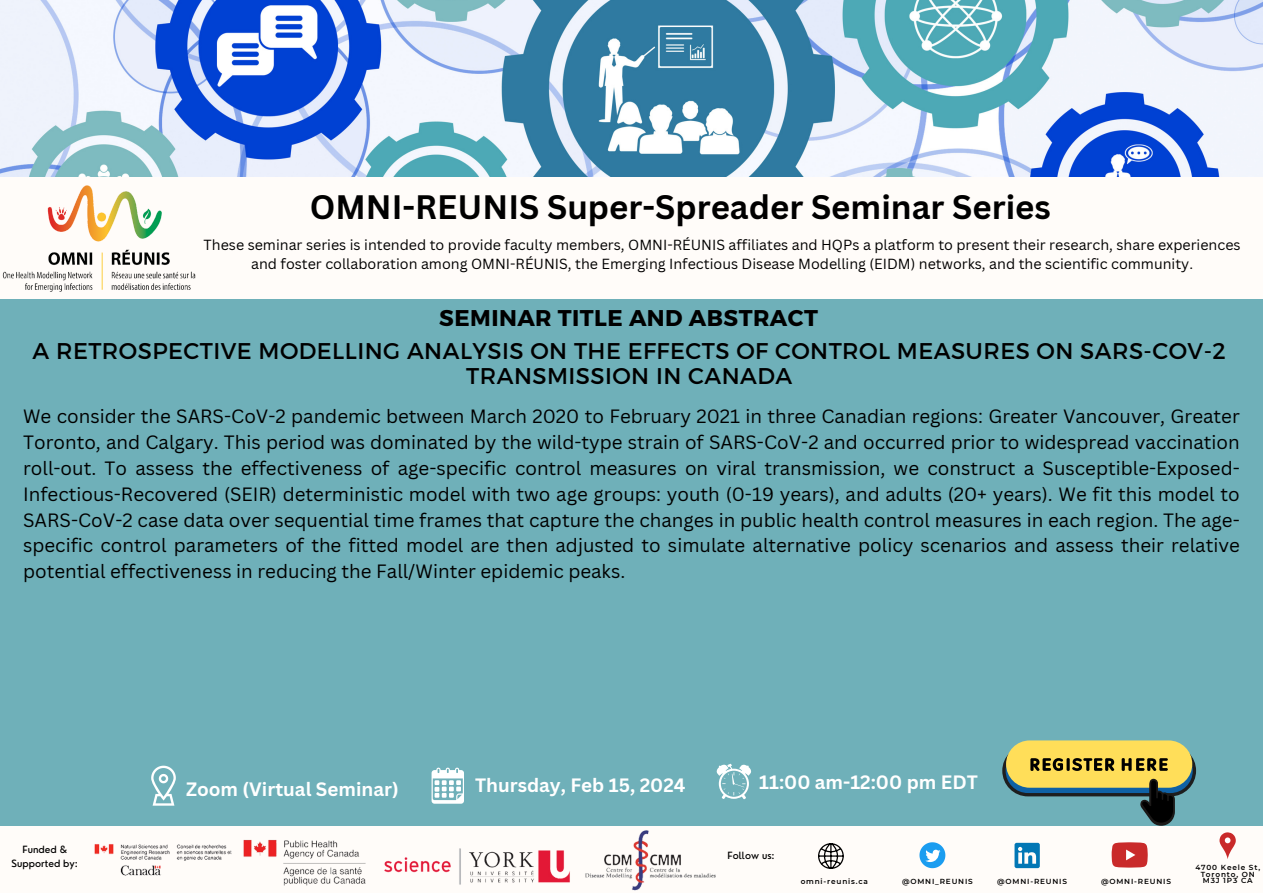
<style>
.page{position:relative;width:1263px;height:893px;background:#fffcf9}
.page>*{position:absolute;margin:0;border:0;box-sizing:border-box;transform-origin:0 0}
.t1{font:700 33px "Canva Sans";color:#000}
.t2{font:22.73px/25.3px "Montserrat";letter-spacing:.02em;color:#000;text-align:center}
.t3{font:700 22.73px "Montserrat";letter-spacing:.02em;color:#000}
.t4{font:700 18.83px "Canva Sans";color:#fff}
.t5{font:18.75px/25.9px "Canva Sans";color:#000;text-align:justify}
.t6{font:14.25px/19.6px "Canva Sans";color:#000;text-align:center}
.t7{font:500 9.75px/13.5px "Nourd";color:#000;text-align:center}
.t8{font:600 7.35px/6.1px "Montserrat";letter-spacing:.115em;color:#000;text-align:center}
</style>
<div class="page">
<img style="left:0;top:0;width:1263px;height:177px">
<div style="left:0;top:299px;width:1262px;height:526px;background:#6fb0b9"></div>
<img style="left:2px;top:185px;width:194px;height:107px">
<img style="left:235px;top:825px;width:138px;height:61px">
<img style="left:585px;top:830px;width:130px;height:60px">
<img style="left:384px;top:848px;width:186px;height:37px">
<img style="left:94px;top:827px;width:145px;height:59px">
<svg style="left:919px;top:842px;width:26px;height:26px"></svg>
<svg style="left:1014px;top:843px;width:26px;height:25px"></svg>
<svg style="left:1112px;top:842px;width:36px;height:25px"></svg>
<svg style="left:818px;top:843px;width:26px;height:26px"></svg>
<svg style="left:1219px;top:832px;width:17px;height:27px"></svg>
<div style="left:1006px;top:740px;width:186px;height:47px;background:#ffde59;border-radius:24px"></div>
<svg style="left:1002px;top:745px;width:194px;height:80px"></svg>
<svg style="left:716px;top:763px;width:35px;height:36px"></svg>
<svg style="left:432px;top:767px;width:32px;height:36px"></svg>
<svg style="left:151px;top:765px;width:25px;height:40px"></svg>
<p class="t1" style="left:310px;top:183px;width:743px">OMNI-REUNIS Super-Spreader Seminar Series</p>
<p class="t6" style="left:204px;top:234px;width:1038px">These seminar series is intended to provide faculty members, OMNI-RÉUNIS affiliates and HQPs a platform to present their research, share experiences and foster collaboration among OMNI-RÉUNIS, the Emerging Infectious Disease Modelling (EIDM) networks, and the scientific community.</p>
<p class="t3" style="left:439px;top:303px;width:380px">SEMINAR TITLE AND ABSTRACT</p>
<p class="t2" style="left:33px;top:337px;width:1195px">A RETROSPECTIVE MODELLING ANALYSIS ON THE EFFECTS OF CONTROL MEASURES ON SARS-COV-2<br>TRANSMISSION IN CANADA</p>
<h5 class="t5" style="left:23px;top:403px;width:1218px">We consider the SARS-CoV-2 pandemic between March 2020 to February 2021 in three Canadian regions: Greater Vancouver, Greater Toronto, and Calgary. This period was dominated by the wild-type strain of SARS-CoV-2 and occurred prior to widespread vaccination roll-out. To assess the effectiveness of age-specific control measures on viral transmission, we construct a Susceptible-Exposed-Infectious-Recovered (SEIR) deterministic model with two age groups: youth (0-19 years), and adults (20+ years). We fit this model to SARS-CoV-2 case data over sequential time frames that capture the changes in public health control measures in each region. The age&shy;specific control parameters of the fitted model are then adjusted to simulate alternative policy scenarios and assess their relative potential effectiveness in reducing the Fall/Winter epidemic peaks.</h5>
<p class="t4" style="left:186px;top:775px;width:214px">Zoom (Virtual Seminar)</p>
<p class="t4" style="left:475px;top:772px;width:212px">Thursday, Feb 15, 2024</p>
<p class="t4" style="left:759px;top:768px;width:220px">11:00 am-12:00 pm EDT</p>
<p class="t7" style="left:12px;top:843px;width:68px">Funded &amp;<br>Supported by:</p>
<p class="t7" style="left:728px;top:849px;width:49px">Follow us:</p>
<p class="t8" style="left:801px;top:878px;width:69px">omni-reunis.ca</p>
<h4 class="t8" style="left:902px;top:878px;width:72px">@OMNI_REUNIS</h4>
<p class="t8" style="left:997px;top:878px;width:71px">@OMNI-REUNIS</p>
<h5 class="t8" style="left:1101px;top:878px;width:71px">@OMNI-REUNIS</h5>
<h5 class="t8" style="left:1195px;top:864px;width:66px">4700 Keele St,<br>Toronto, ON<br>M3J 1P3 CA</h5>
</div>
